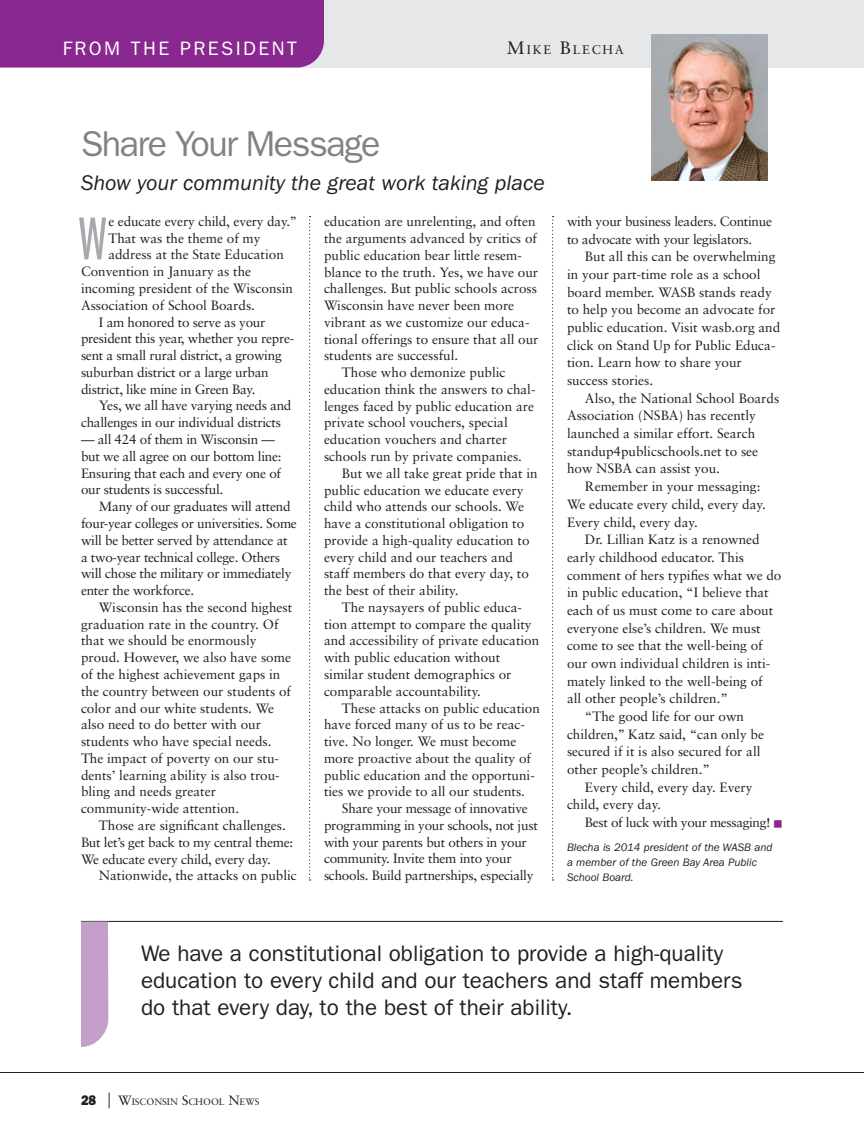
<style>
.page{position:relative;width:864px;height:1134px;background:#fff}
.page>*{position:absolute;margin:0;border:0;box-sizing:border-box;transform-origin:0 0}
.t1{font:63px "Franklin Gothic Book X Cmpr";color:#a7a9ac}
.t2{font:36px "Franklin Gothic";letter-spacing:-.04em;color:#808285}
.t3{font:22.5px/27px "Franklin Gothic";color:#231f20}
.t4{font:italic 21.75px "Franklin Gothic";color:#231f20}
.t5{font:19.5px "Franklin Gothic";letter-spacing:.125em;color:#fff}
.t6{font:13.5px/17.7px "Sabon";color:#231f20}
.t7{font:13.5px/16.8px "Sabon";letter-spacing:-.02em;color:#231f20}
.t8{font:13.5px "Sabon";letter-spacing:-.025em;color:#231f20}
.t9{font:12.6px "Sabon";letter-spacing:.145em;color:#231f20}
.t10{font:italic 11.25px/14.7px "Franklin Gothic";color:#231f20}
.t11{font:9.45px "Sabon";color:#231f20}
.s1{font-size:18px}
.s2{font-family:"Universal Newswith Comm Pi";font-size:15px;color:#892890}
.s3{font-family:"Franklin Gothic";font-weight:800;font-size:14.1px}
.s4{font-size:20.25px}
.s5{font-size:13.5px}
</style>
<div class="page">
<hr style="left:81px;top:921px;width:702px;height:1px;background:#231f20">
<div style="left:81px;top:922px;width:27px;height:125px;background:#c39fca"></div>
<div style="left:0;top:0;width:864px;height:68px;background:#e6e7e8"></div>
<img style="left:651px;top:34px;width:117px;height:147px">
<div style="left:0;top:0;width:324px;height:68px;background:#892890"></div>
<svg style="left:552px;top:216px;width:2px;height:665px"></svg>
<svg style="left:309px;top:216px;width:2px;height:665px"></svg>
<hr style="left:0;top:1072px;width:864px;height:1px;background:#231f20">
<h3 class="t5" style="left:63px;top:37px;width:236px">FROM THE PRESIDENT</h3>
<p class="t9" style="left:507px;top:43px;width:118px"><span class="s1">M</span>IKE <span class="s1">B</span>LECHA</p>
<h2 class="t2" style="left:81px;top:123px;width:301px">Share Your Message</h2>
<h3 class="t4" style="left:81px;top:171px;width:465px">Show your community the great work taking place</h3>
<h1 class="t1" style="left:79px;top:206px;width:29px">W</h1>
<p class="t6" style="left:108px;top:213px;width:190px">e educate every child, every day.’’</p>
<p class="t6" style="left:108px;top:229px;width:154px">That was the theme of my</p>
<p class="t6" style="left:108px;top:246px;width:177px">address at the State Education</p>
<p class="t6" style="left:81px;top:263px;width:172px">Convention in January as the</p>
<p class="t6" style="left:81px;top:279px;width:214px">incoming president of the Wisconsin</p>
<p class="t6" style="left:81px;top:296px;width:176px">Association of School Boards.</p>
<p class="t7" style="left:99px;top:313px;width:168px">I am honored to serve as your</p>
<p class="t7" style="left:81px;top:330px;width:215px">president this year, whether you repre-</p>
<p class="t7" style="left:81px;top:347px;width:202px">sent a small rural district, a growing</p>
<p class="t7" style="left:81px;top:364px;width:189px">suburban district or a large urban</p>
<p class="t7" style="left:81px;top:380px;width:176px">district, like mine in Green Bay.</p>
<p class="t7" style="left:99px;top:397px;width:194px">Yes, we all have varying needs and</p>
<p class="t7" style="left:81px;top:414px;width:202px">challenges in our individual districts</p>
<p class="t7" style="left:81px;top:431px;width:202px">— all 424 of them in Wisconsin — but we all agree on our bottom line:<br>Ensuring that each and every one of our students is successful.</p>
<p class="t7" style="left:81px;top:498px;width:217px;text-indent:18px">Many of our graduates will attend four-year colleges or universities. Some will be better served by attendance at a two-year technical college. Others will chose the military or immediately enter the workforce.</p>
<p class="t6" style="left:81px;top:599px;width:213px;line-height:16.8px;text-indent:18px">Wisconsin has the second highest graduation rate in the country. Of that we should be enormously proud. However, we also have some of the highest achievement gaps in the country between our students of color and our white students. We also need to do better with our students who have special needs.<br>The impact of poverty on our stu&shy;dents’ learning ability is also trou&shy;bling and needs greater community-wide attention.</p>
<p class="t7" style="left:81px;top:817px;width:214px;text-indent:18px">Those are significant challenges.<br>But let’s get back to my central theme:<br>We educate every child, every day.</p>
<p class="t6" style="left:99px;top:867px;width:199px">Nationwide, the attacks on public</p>
<p class="t6" style="left:324px;top:213px;width:213px">education are unrelenting, and often</p>
<p class="t6" style="left:324px;top:229px;width:215px">the arguments advanced by critics of</p>
<p class="t6" style="left:324px;top:246px;width:200px">public education bear little resem-</p>
<p class="t6" style="left:324px;top:263px;width:216px">blance to the truth. Yes, we have our</p>
<p class="t6" style="left:324px;top:280px;width:215px">challenges. But public schools across</p>
<p class="t6" style="left:324px;top:296px;width:192px">Wisconsin have never been more</p>
<p class="t6" style="left:324px;top:313px;width:207px">vibrant as we customize our educa-</p>
<p class="t6" style="left:324px;top:330px;width:216px">tional offerings to ensure that all our</p>
<p class="t6" style="left:324px;top:347px;width:136px">students are successful.</p>
<p class="t6" style="left:342px;top:363px;width:165px">Those who demonize public</p>
<p class="t6" style="left:324px;top:380px;width:213px">education think the answers to chal-</p>
<p class="t6" style="left:324px;top:397px;width:212px">lenges faced by public education are</p>
<p class="t6" style="left:324px;top:414px;width:185px">private school vouchers, special</p>
<p class="t6" style="left:324px;top:431px;width:185px">education vouchers and charter</p>
<p class="t6" style="left:324px;top:447px;width:200px">schools run by private companies.</p>
<p class="t6" style="left:342px;top:464px;width:197px">But we all take great pride that in</p>
<p class="t6" style="left:324px;top:481px;width:201px">public education we educate every</p>
<p class="t6" style="left:324px;top:498px;width:202px">child who attends our schools. We</p>
<p class="t6" style="left:324px;top:514px;width:202px">have a constitutional obligation to</p>
<p class="t6" style="left:324px;top:531px;width:207px">provide a high-quality education to</p>
<p class="t6" style="left:324px;top:548px;width:191px">every child and our teachers and</p>
<p class="t6" style="left:324px;top:565px;width:206px">staff members do that every day, to</p>
<p class="t6" style="left:324px;top:581px;width:136px">the best of their ability.</p>
<p class="t6" style="left:342px;top:598px;width:182px">The naysayers of public educa-</p>
<p class="t6" style="left:324px;top:615px;width:209px">tion attempt to compare the quality</p>
<p class="t6" style="left:324px;top:632px;width:217px">and accessibility of private education</p>
<p class="t6" style="left:324px;top:649px;width:178px">with public education without</p>
<p class="t6" style="left:324px;top:665px;width:189px">similar student demographics or</p>
<p class="t6" style="left:324px;top:682px;width:159px">comparable accountability.</p>
<p class="t6" style="left:342px;top:699px;width:199px">These attacks on public education</p>
<p class="t6" style="left:324px;top:716px;width:203px">have forced many of us to be reac-</p>
<p class="t6" style="left:324px;top:732px;width:194px">tive. No longer. We must become</p>
<p class="t6" style="left:324px;top:749px;width:209px">more proactive about the quality of</p>
<p class="t6" style="left:324px;top:766px;width:212px">public education and the opportuni-</p>
<p class="t6" style="left:324px;top:783px;width:203px">ties we provide to all our students.</p>
<p class="t7" style="left:342px;top:800px;width:187px">Share your message of innovative</p>
<p class="t7" style="left:324px;top:817px;width:215px">programming in your schools, not just</p>
<p class="t7" style="left:324px;top:833px;width:204px">with your parents but others in your</p>
<p class="t7" style="left:324px;top:850px;width:189px">community. Invite them into your</p>
<p class="t7" style="left:324px;top:867px;width:211px">schools. Build partnerships, especially</p>
<p class="t7" style="left:567px;top:212px;width:207px;line-height:17.7px">with your business leaders. Continue to advocate with your legislators.</p>
<p class="t6" style="left:567px;top:248px;width:215px;text-indent:18px">But all this can be overwhelming in your part-time role as a school board member. WASB stands ready to help you become an advocate for public education. Visit wasb.org and click on Stand Up for Public Educa&shy;tion. Learn how to share your success stories.</p>
<p class="t6" style="left:567px;top:389px;width:214px;text-indent:18px">Also, the National School Boards<br>Association (NSBA) has recently launched a similar effort. Search standup4publicschools.net to see how NSBA can assist you.</p>
<p class="t6" style="left:567px;top:477px;width:200px;text-indent:18px">Remember in your messaging:<br>We educate every child, every day.<br>Every child, every day.</p>
<p class="t6" style="left:585px;top:530px;width:176px">Dr. Lillian Katz is a renowned</p>
<p class="t6" style="left:567px;top:548px;width:179px">early childhood educator. This</p>
<p class="t6" style="left:567px;top:566px;width:216px">comment of hers typifies what we do</p>
<p class="t6" style="left:567px;top:584px;width:203px">in public education, “I believe that</p>
<p class="t6" style="left:567px;top:601px;width:208px">each of us must come to care about</p>
<p class="t6" style="left:567px;top:619px;width:195px">everyone else’s children. We must</p>
<p class="t6" style="left:567px;top:637px;width:197px">come to see that the well-being of</p>
<p class="t6" style="left:567px;top:654px;width:205px">our own individual children is inti-</p>
<p class="t6" style="left:567px;top:672px;width:197px">mately linked to the well-being of</p>
<p class="t6" style="left:567px;top:690px;width:163px">all other people’s children.”</p>
<p class="t6" style="left:585px;top:707px;width:161px">“The good life for our own</p>
<p class="t6" style="left:567px;top:725px;width:199px">children,’’ Katz said, “can only be</p>
<p class="t6" style="left:567px;top:743px;width:195px">secured if it is also secured for all</p>
<p class="t6" style="left:567px;top:760px;width:145px">other people’s children.”</p>
<p class="t6" style="left:585px;top:778px;width:169px">Every child, every day. Every</p>
<p class="t6" style="left:567px;top:796px;width:96px">child, every day.</p>
<p class="t8" style="left:585px;top:814px;width:199px">Best of luck with your messaging! <span class="s2">n</span></p>
<p class="t10" style="left:567px;top:840px;width:207px">Blecha is 2014 president of the WASB and a member of the Green Bay Area Public<br>School Board.</p>
<h3 class="t3" style="left:141px;top:940px;width:603px">We have a constitutional obligation to provide a high-quality education to every child and our teachers and staff members do that every day, to the best of their ability.</h3>
<p class="t11" style="left:81px;top:1097px;width:180px"><span class="s3">28</span> <span class="s4">|</span> <span class="s5">W</span>ISCONSIN <span class="s5">S</span>CHOOL <span class="s5">N</span>EWS</p>
</div>
